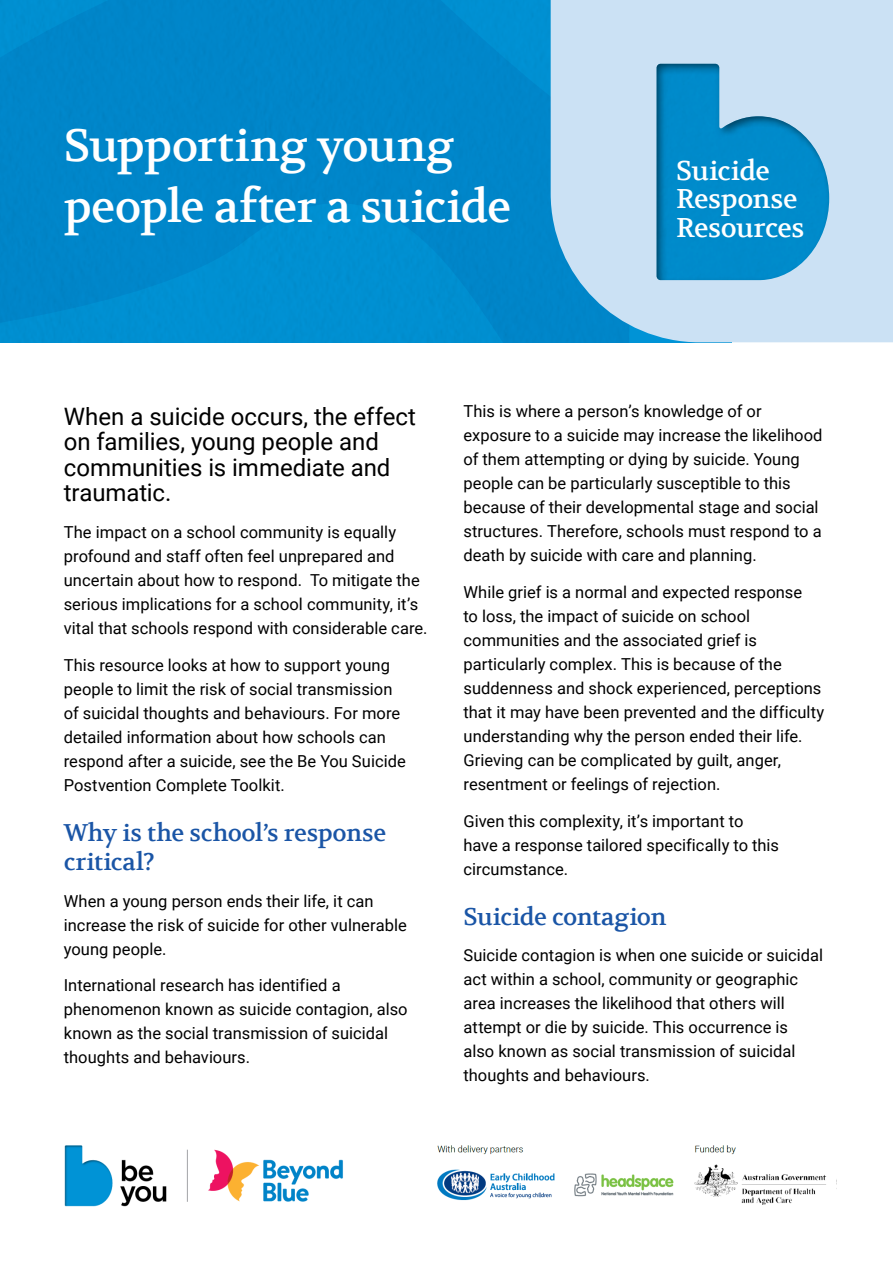
<style>
.page{position:relative;width:893px;height:1263px;background:#fff}
.page>*{position:absolute;margin:0;border:0;box-sizing:border-box;transform-origin:0 0}
.t1{font:45px/61.5px "Volkhov";letter-spacing:-.02em;color:#fff}
.t2{font:27px/28.5px "Volkhov";letter-spacing:-.015em;color:#fff}
.Subheading{font:24px/25.5px "Roboto";letter-spacing:-.005em;color:#000}
.t3{font:24px/28.8px "Volkhov";letter-spacing:-.015em;color:#1a55a6}
.Body{font:16.5px/24px "Roboto";color:#000}
</style>
<div class="page">
<img style="left:0;top:0;width:551px;height:342px">
<div style="left:551px;top:0;width:342px;height:342px;background:#cbe1f4"></div>
<svg style="left:657px;top:64px;width:172px;height:216px"></svg>
<img style="left:64px;top:1145px;width:763px;height:62px">
<h1 class="t1" style="left:64px;top:115px;width:449px">Supporting young people after a suicide</h1>
<h2 class="t2" style="left:676px;top:156px;width:130px">Suicide<br>Response<br>Resources</h2>
<p class="Subheading" style="left:64px;top:403px;width:354px">When a suicide occurs, the effect on families, young people and communities is immediate and traumatic.</p>
<p class="Body" style="left:64px;top:520px;width:365px">The impact on a school community is equally profound and staff often feel unprepared and uncertain about how to respond. To mitigate the serious implications for a school community, it’s vital that schools respond with considerable care.</p>
<p class="Body" style="left:64px;top:652px;width:344px">This resource looks at how to support young people to limit the risk of social transmission of suicidal thoughts and behaviours. For more detailed information about how schools can respond after a suicide, see the Be You Suicide Postvention Complete Toolkit.</p>
<h2 class="t3" style="left:64px;top:819px;width:324px">Why is the school’s response critical?</h2>
<p class="Body" style="left:64px;top:888px;width:345px">When a young person ends their life, it can increase the risk of suicide for other vulnerable young people.</p>
<p class="Body" style="left:64px;top:973px;width:345px">International research has identified a phenomenon known as suicide contagion, also known as the social transmission of suicidal thoughts and behaviours.</p>
<p class="Body" style="left:463px;top:399px;width:360px">This is where a person’s knowledge of or exposure to a suicide may increase the likelihood of them attempting or dying by suicide. Young people can be particularly susceptible to this because of their developmental stage and social structures. Therefore, schools must respond to a death by suicide with care and planning.</p>
<p class="Body" style="left:463px;top:579px;width:362px">While grief is a normal and expected response<br>to loss, the impact of suicide on school communities and the associated grief is particularly complex. This is because of the suddenness and shock experienced, perceptions that it may have been prevented and the difficulty understanding why the person ended their life.<br>Grieving can be complicated by guilt, anger, resentment or feelings of rejection.</p>
<p class="Body" style="left:463px;top:808px;width:317px">Given this complexity, it’s important to have a response tailored specifically to this circumstance.</p>
<h2 class="t3" style="left:463px;top:902px;width:205px">Suicide contagion</h2>
<p class="Body" style="left:463px;top:943px;width:361px">Suicide contagion is when one suicide or suicidal act within a school, community or geographic area increases the likelihood that others will attempt or die by suicide. This occurrence is<br>also known as social transmission of suicidal thoughts and behaviours.</p>
</div>
